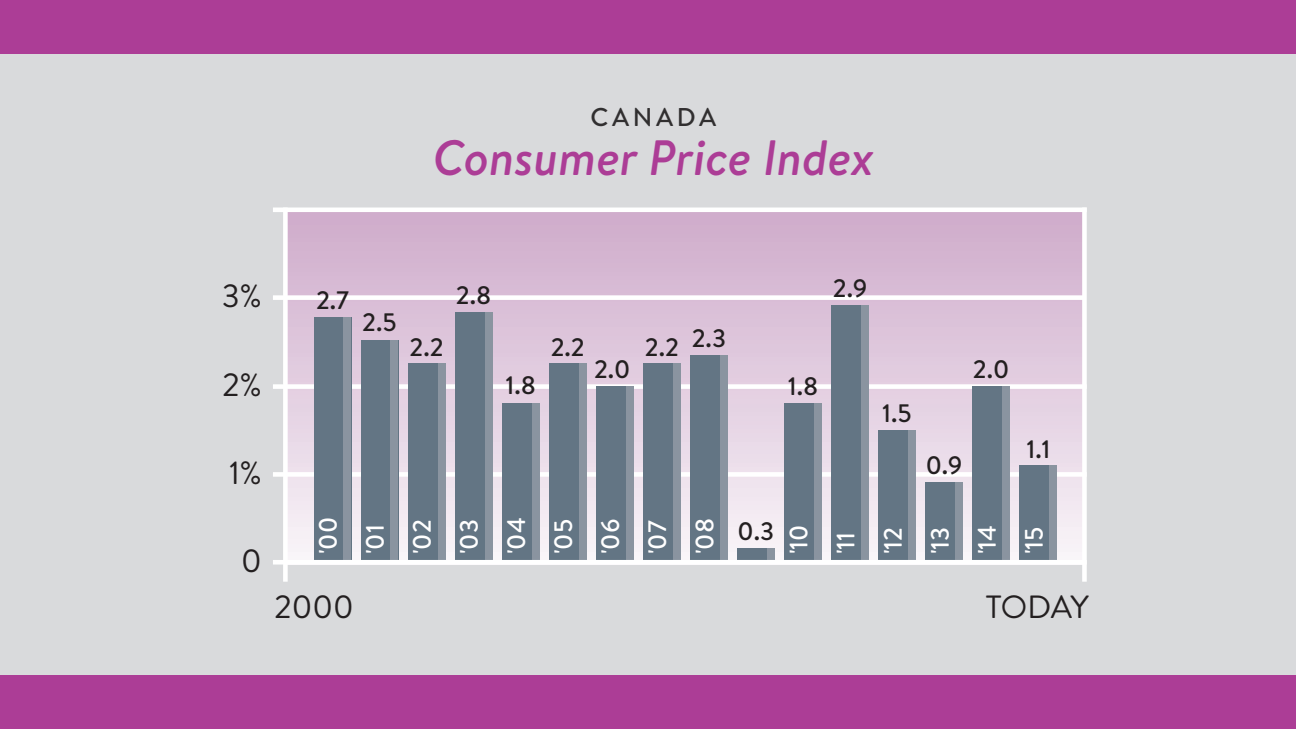
<style>
.page{position:relative;width:1296px;height:729px;background:#d9dadc}
.page>*{position:absolute;margin:0;border:0;box-sizing:border-box;transform-origin:0 0}
.t1{font:italic 500 49.5px "Brandon Text";color:#ac3d96}
.t2{font:32.1px "Brandon Text";color:#231f20}
.t3{font:500 25.65px "Brandon Text";letter-spacing:.14em;color:#312f30}
.t4{font:500 25.2px "Brandon Text";color:#231f20}
.t5{font:500 25.2px/47.1px "Brandon Text";color:#fff}
</style>
<div class="page">
<div style="left:0;top:0;width:1296px;height:54px;background:#ac3d96"></div>
<div style="left:0;top:675px;width:1296px;height:54px;background:#ac3d96"></div>
<div style="left:288px;top:210px;width:795px;height:355px;background:linear-gradient(to bottom,#cfabcb,#f4f1f5)"></div>
<div style="left:273px;top:384px;width:814px;height:5px;background:#fff"></div>
<div style="left:273px;top:295px;width:811px;height:5px;background:#fff"></div>
<hr style="left:273px;top:208px;width:814px;height:4px;background:#fff">
<div style="left:273px;top:472px;width:814px;height:5px;background:#fff"></div>
<div style="left:1082px;top:208px;width:5px;height:374px;background:#fff"></div>
<div style="left:283px;top:208px;width:5px;height:374px;background:#fff"></div>
<div style="left:314px;top:317px;width:37px;height:245px;background:#637584"></div>
<div style="left:344px;top:317px;width:7px;height:245px;background:#8a94a0"></div>
<div style="left:361px;top:340px;width:37px;height:222px;background:#637584"></div>
<div style="left:391px;top:340px;width:7px;height:222px;background:#8a94a0"></div>
<div style="left:408px;top:363px;width:37px;height:199px;background:#637584"></div>
<div style="left:438px;top:363px;width:7px;height:199px;background:#8a94a0"></div>
<div style="left:455px;top:312px;width:37px;height:250px;background:#637584"></div>
<div style="left:485px;top:312px;width:7px;height:250px;background:#8a94a0"></div>
<div style="left:502px;top:403px;width:37px;height:159px;background:#637584"></div>
<div style="left:532px;top:403px;width:7px;height:159px;background:#8a94a0"></div>
<div style="left:549px;top:363px;width:37px;height:199px;background:#637584"></div>
<div style="left:579px;top:363px;width:7px;height:199px;background:#8a94a0"></div>
<div style="left:596px;top:386px;width:37px;height:176px;background:#637584"></div>
<div style="left:626px;top:386px;width:7px;height:176px;background:#8a94a0"></div>
<div style="left:643px;top:363px;width:38px;height:199px;background:#637584"></div>
<div style="left:673px;top:363px;width:8px;height:199px;background:#8a94a0"></div>
<div style="left:690px;top:356px;width:38px;height:206px;background:#637584"></div>
<div style="left:720px;top:356px;width:8px;height:206px;background:#8a94a0"></div>
<div style="left:737px;top:548px;width:38px;height:14px;background:#637584"></div>
<div style="left:767px;top:548px;width:8px;height:14px;background:#8a94a0"></div>
<div style="left:784px;top:403px;width:38px;height:159px;background:#637584"></div>
<div style="left:814px;top:403px;width:8px;height:159px;background:#8a94a0"></div>
<div style="left:831px;top:305px;width:38px;height:257px;background:#637584"></div>
<div style="left:861px;top:305px;width:8px;height:257px;background:#8a94a0"></div>
<div style="left:878px;top:430px;width:38px;height:132px;background:#637584"></div>
<div style="left:908px;top:430px;width:8px;height:132px;background:#8a94a0"></div>
<div style="left:926px;top:482px;width:37px;height:80px;background:#637584"></div>
<div style="left:955px;top:482px;width:8px;height:80px;background:#8a94a0"></div>
<div style="left:973px;top:386px;width:37px;height:176px;background:#637584"></div>
<div style="left:1002px;top:386px;width:8px;height:176px;background:#8a94a0"></div>
<div style="left:1020px;top:466px;width:37px;height:96px;background:#637584"></div>
<div style="left:1049px;top:466px;width:8px;height:96px;background:#8a94a0"></div>
<div style="left:273px;top:560px;width:814px;height:5px;background:#fff"></div>
<p class="t3" style="left:591px;top:99px;width:127px">CANADA</p>
<h1 class="t1" style="left:433px;top:124px;width:443px">Consumer Price Index</h1>
<p class="t2" style="left:222px;top:274px;width:41px">3%</p>
<p class="t4" style="left:316px;top:283px;width:35px">2.7</p>
<p class="t4" style="left:456px;top:278px;width:37px">2.8</p>
<p class="t4" style="left:833px;top:271px;width:36px">2.9</p>
<p class="t4" style="left:362px;top:305px;width:36px">2.5</p>
<p class="t4" style="left:410px;top:330px;width:36px">2.2</p>
<p class="t4" style="left:551px;top:330px;width:36px">2.2</p>
<p class="t4" style="left:645px;top:325px;width:83px">2.2 2.3</p>
<p class="t2" style="left:222px;top:363px;width:41px">2%</p>
<p class="t4" style="left:505px;top:368px;width:32px">1.8</p>
<p class="t4" style="left:594px;top:352px;width:38px">2.0</p>
<p class="t4" style="left:788px;top:369px;width:32px">1.8</p>
<p class="t4" style="left:973px;top:352px;width:38px">2.0</p>
<p class="t4" style="left:882px;top:396px;width:31px">1.5</p>
<p class="t2" style="left:229px;top:451px;width:34px">1%</p>
<p class="t4" style="left:926px;top:448px;width:38px">0.9</p>
<p class="t4" style="left:1027px;top:432px;width:25px">1.1</p>
<p class="t2" style="left:241px;top:539px;width:22px">0</p>
<p class="t5" style="left:304px;top:554px;width:39px;rotate:-90deg">'00 '01 '02 '03 '04 '05 '06 '07 '08</p>
<p class="t5" style="left:775px;top:554px;width:31px;rotate:-90deg">'10 '11 '12 '13 '14 '15</p>
<p class="t4" style="left:738px;top:514px;width:38px">0.3</p>
<p class="t2" style="left:274px;top:585px;width:81px">2000</p>
<p class="t2" style="left:985px;top:585px;width:105px">TODAY</p>
</div>
